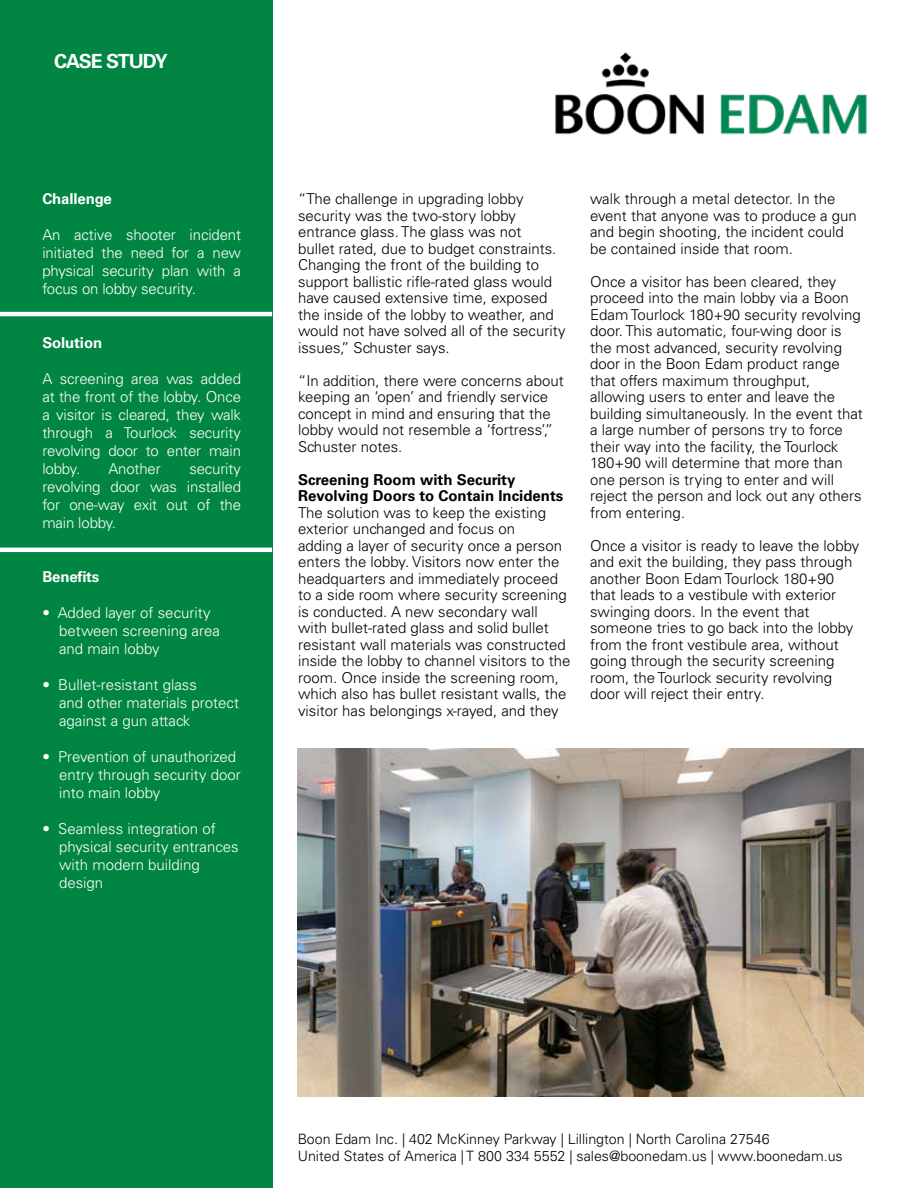
<style>
.page{position:relative;width:918px;height:1188px;background:#fff}
.page>*{position:absolute;margin:0;border:0;box-sizing:border-box;transform-origin:0 0}
.t1{font:700 19.5px "Univers LT Std";letter-spacing:-.05em;color:#fff}
.t2{font:300 15px/16.5px "Univers LT Std";color:#000}
.t3{font:300 15px/18px "Univers LT Std";color:#fff}
.t4{font:700 15px/16.5px "Univers LT Std";color:#000}
.t5{font:700 15px "Univers LT Std";letter-spacing:-.01em;color:#fff}
.t6{font:300 14.25px/17.1px "Univers LT Std";color:#000}
</style>
<div class="page">
<img style="left:555px;top:52px;width:312px;height:83px">
<div style="left:0;top:0;width:272px;height:1188px;background:#008542"></div>
<hr style="left:0;top:312px;width:272px;height:4px;background:#fff">
<hr style="left:0;top:548px;width:272px;height:4px;background:#fff">
<img style="left:298px;top:748px;width:566px;height:349px">
<h1 class="t1" style="left:54px;top:50px;width:115px">CASE STUDY</h1>
<p class="t5" style="left:42px;top:190px;width:71px">Challenge</p>
<p class="t3" style="left:42px;top:226px;width:200px;text-align:justify">An active shooter incident initiated the need for a new physical security plan with a focus on lobby security.</p>
<p class="t5" style="left:42px;top:334px;width:61px">Solution</p>
<p class="t3" style="left:42px;top:370px;width:200px;text-align:justify">A screening area was added at the front of the lobby. Once a visitor is cleared, they walk through a Tourlock security revolving door to enter main lobby.</p>
<p class="t3" style="left:42px;top:460px;width:200px;text-align:justify;text-indent:147px">security revolving door was installed for one-way exit out of the main lobby.</p>
<p class="t3" style="left:108px;top:460px;width:54px">Another</p>
<p class="t5" style="left:42px;top:568px;width:59px">Benefits</p>
<p class="t3" style="left:59px;top:604px;width:162px;text-indent:-17px">• Added layer of security between screening area and main lobby</p>
<p class="t3" style="left:59px;top:676px;width:182px;text-indent:-17px">• Bullet-resistant glass<br>and other materials protect against a gun attack</p>
<p class="t3" style="left:59px;top:748px;width:183px;text-indent:-17px">• Prevention of unauthorized entry through security door into main lobby</p>
<p class="t3" style="left:59px;top:820px;width:181px;text-indent:-17px">• Seamless integration of physical security entrances with modern building design</p>
<p class="t2" style="left:298px;top:191px;width:269px">“The challenge in upgrading lobby security was the two-story lobby entrance glass. The glass was not<br>bullet rated, due to budget constraints.<br>Changing the front of the building to support ballistic rifle-rated glass would have caused extensive time, exposed the inside of the lobby to weather, and would not have solved all of the security issues,” Schuster says.</p>
<p class="t2" style="left:298px;top:372px;width:267px">“In addition, there were concerns about keeping an ‘open’ and friendly service concept in mind and ensuring that the lobby would not resemble a ‘fortress’,” Schuster notes.</p>
<p class="t4" style="left:298px;top:471px;width:267px">Screening Room with Security<br>Revolving Doors to Contain Incidents</p>
<p class="t2" style="left:298px;top:504px;width:274px">The solution was to keep the existing exterior unchanged and focus on<br>adding a layer of security once a person enters the lobby. Visitors now enter the headquarters and immediately proceed to a side room where security screening is conducted. A new secondary wall with bullet-rated glass and solid bullet resistant wall materials was constructed inside the lobby to channel visitors to the room. Once inside the screening room, which also has bullet resistant walls, the visitor has belongings x-rayed, and they</p>
<p class="t2" style="left:590px;top:191px;width:268px">walk through a metal detector. In the event that anyone was to produce a gun and begin shooting, the incident could be contained inside that room.</p>
<p class="t2" style="left:590px;top:273px;width:274px">Once a visitor has been cleared, they proceed into the main lobby via a Boon Edam Tourlock 180+90 security revolving door. This automatic, four-wing door is the most advanced, security revolving door in the Boon Edam product range that offers maximum throughput, allowing users to enter and leave the building simultaneously. In the event that a large number of persons try to force their way into the facility, the Tourlock 180+90 will determine that more than one person is trying to enter and will reject the person and lock out any others from entering.</p>
<p class="t2" style="left:590px;top:537px;width:271px">Once a visitor is ready to leave the lobby and exit the building, they pass through another Boon Edam Tourlock 180+90 that leads to a vestibule with exterior swinging doors. In the event that someone tries to go back into the lobby from the front vestibule area, without going through the security screening room, the Tourlock security revolving door will reject their entry.</p>
<p class="t6" style="left:298px;top:1131px;width:546px">Boon Edam Inc. | 402 McKinney Parkway | Lillington | North Carolina 27546<br>United States of America | T 800 334 5552 | sales@boonedam.us | www.boonedam.us</p>
</div>
